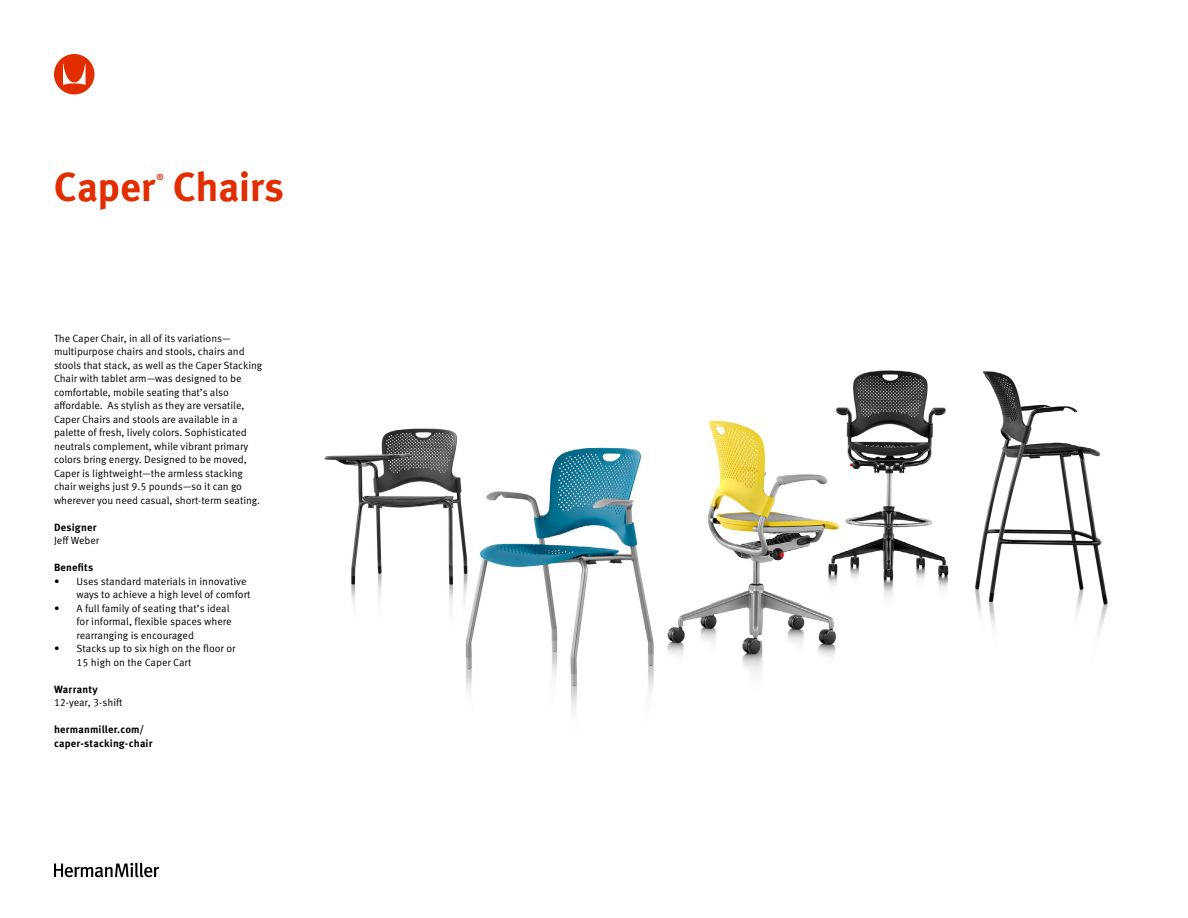
<style>
.page{position:relative;width:1188px;height:918px;background:#fff}
.page>*{position:absolute;margin:0;border:0;box-sizing:border-box;transform-origin:0 0}
.t1{font:700 40.5px "Meta OT";letter-spacing:-.015em;color:#e22d00}
.t2{font:10.5px/13.5px "Meta OT Norm";letter-spacing:-.005em;color:#000}
.t3{font:700 10.5px/13.5px "Meta OT";letter-spacing:.015em;color:#000}
.t4{font:700 8.7px "Meta OT";color:#e22d00}
</style>
<div class="page">
<svg style="left:54px;top:54px;width:41px;height:40px"></svg>
<svg style="left:54px;top:863px;width:105px;height:14px"></svg>
<img style="left:324px;top:370px;width:784px;height:341px">
<h1 class="t1" style="left:54px;top:162px;width:232px">Caper Chairs</h1>
<p class="t4" style="left:156px;top:171px;width:9px">®</p>
<p class="t2" style="left:54px;top:331px;width:210px">The Caper Chair, in all of its variations— multipurpose chairs and stools, chairs and stools that stack, as well as the Caper Stacking Chair with tablet arm—was designed to be comfortable, mobile seating that’s also affordable. As stylish as they are versatile, Caper Chairs and stools are available in a palette of fresh, lively colors. Sophisticated neutrals complement, while vibrant primary colors bring energy. Designed to be moved, Caper is lightweight—the armless stacking chair weighs just 9.5 pounds—so it can go wherever you need casual, short-term seating.</p>
<p class="t3" style="left:54px;top:520px;width:44px">Designer</p>
<p class="t2" style="left:54px;top:534px;width:47px">Jeff Weber</p>
<p class="t3" style="left:54px;top:561px;width:41px">Benefits</p>
<p class="t2" style="left:77px;top:574px;width:176px;text-indent:-23px">• Uses standard materials in innovative ways to achieve a high level of comfort</p>
<p class="t2" style="left:77px;top:601px;width:157px;text-indent:-23px">• A full family of seating that’s ideal for informal, flexible spaces where rearranging is encouraged</p>
<p class="t2" style="left:77px;top:642px;width:161px;text-indent:-23px">• Stacks up to six high on the floor or<br>15 high on the Caper Cart</p>
<p class="t3" style="left:54px;top:682px;width:45px">Warranty</p>
<p class="t2" style="left:54px;top:696px;width:70px">12-year, 3-shift</p>
<p class="t3" style="left:54px;top:723px;width:100px">hermanmiller.com/ caper-stacking-chair</p>
</div>
